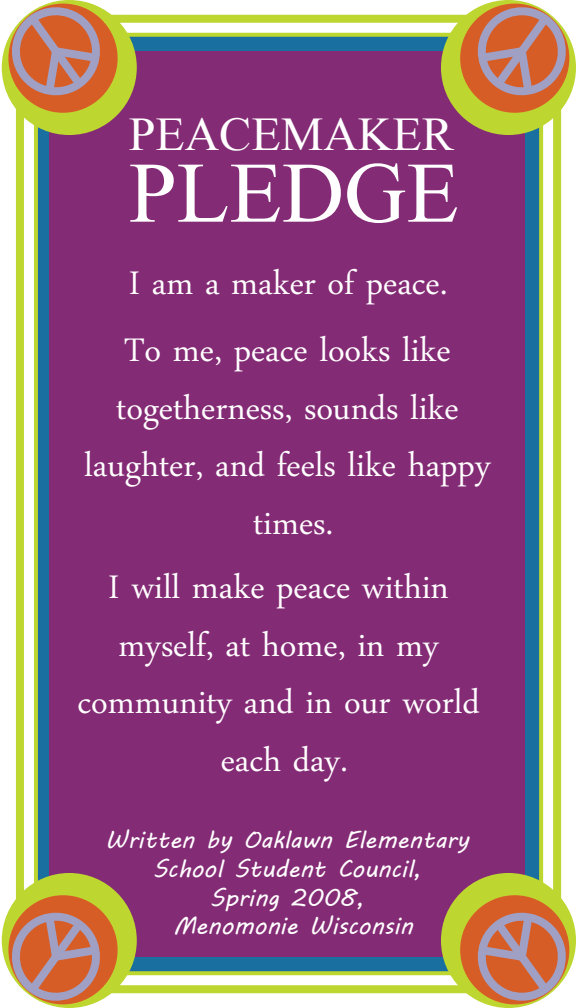
<style>
.page{position:relative;width:576px;height:1008px;background:#fff}
.page>*{position:absolute;margin:0;border:0;box-sizing:border-box;transform-origin:0 0}
.t1{font:86px "Doulos SIL";color:#fff}
.t2{font:48px/57.6px "Daun Penh";color:#fff;text-align:center}
.t3{font:48px "Doulos SIL";color:#fff}
.t4{font:24px/28.8px "MV Boli";color:#fff;text-align:center}
</style>
<div class="page">
<div style="left:36px;top:35px;width:505px;height:938px;background:#186fa0"></div>
<div style="left:49px;top:51px;width:476px;height:906px;background:#842b75"></div>
<hr style="left:34px;top:116px;width:4px;height:796px;background:#bed630">
<div style="left:16px;top:108px;width:8px;height:796px;background:#bed630"></div>
<svg style="left:539px;top:126px;width:4px;height:756px;background:#b8d233"></svg>
<div style="left:553px;top:105px;width:8px;height:795px;background:#bed630"></div>
<svg style="left:128px;top:33px;width:322px;height:4px"></svg>
<div style="left:2px;top:0;width:135px;height:135px;background:#bed630;border-radius:50%"></div>
<svg style="left:8px;top:4px;width:110px;height:109px"></svg>
<svg style="left:1px;top:0;width:104px;height:108px"></svg>
<div style="left:441px;top:0;width:135px;height:135px;background:#bed630;border-radius:50%"></div>
<svg style="left:460px;top:4px;width:109px;height:109px"></svg>
<svg style="left:473px;top:0;width:103px;height:108px"></svg>
<div style="left:104px;top:15px;width:368px;height:8px;background:#bed630"></div>
<svg style="left:128px;top:971px;width:322px;height:4px"></svg>
<div style="left:2px;top:873px;width:135px;height:135px;background:#bed630;border-radius:50%"></div>
<svg style="left:8px;top:895px;width:110px;height:109px"></svg>
<svg style="left:1px;top:900px;width:104px;height:108px"></svg>
<div style="left:441px;top:873px;width:135px;height:135px;background:#bed630;border-radius:50%"></div>
<svg style="left:460px;top:895px;width:109px;height:109px"></svg>
<svg style="left:473px;top:900px;width:103px;height:108px"></svg>
<div style="left:104px;top:985px;width:368px;height:8px;background:#bed630"></div>
<p class="t3" style="left:129px;top:96px;width:327px">PEACEMAKER</p>
<h1 class="t1" style="left:129px;top:124px;width:332px">PLEDGE</h1>
<p class="t2" style="left:124px;top:244px;width:328px;line-height:66.8px;text-align:left">I am a maker of peace.<br>To me, peace looks like</p>
<p class="t2" style="left:84px;top:373px;width:408px">togetherness, sounds like laughter, and feels like happy times.</p>
<p class="t2" style="left:78px;top:553px;width:404px">I will make peace within myself, at home, in my community and in our world each day.</p>
<p class="t4" style="left:106px;top:825px;width:365px">Written by Oaklawn Elementary<br>School Student Council,<br>Spring 2008,<br>Menomonie Wisconsin</p>
</div>
